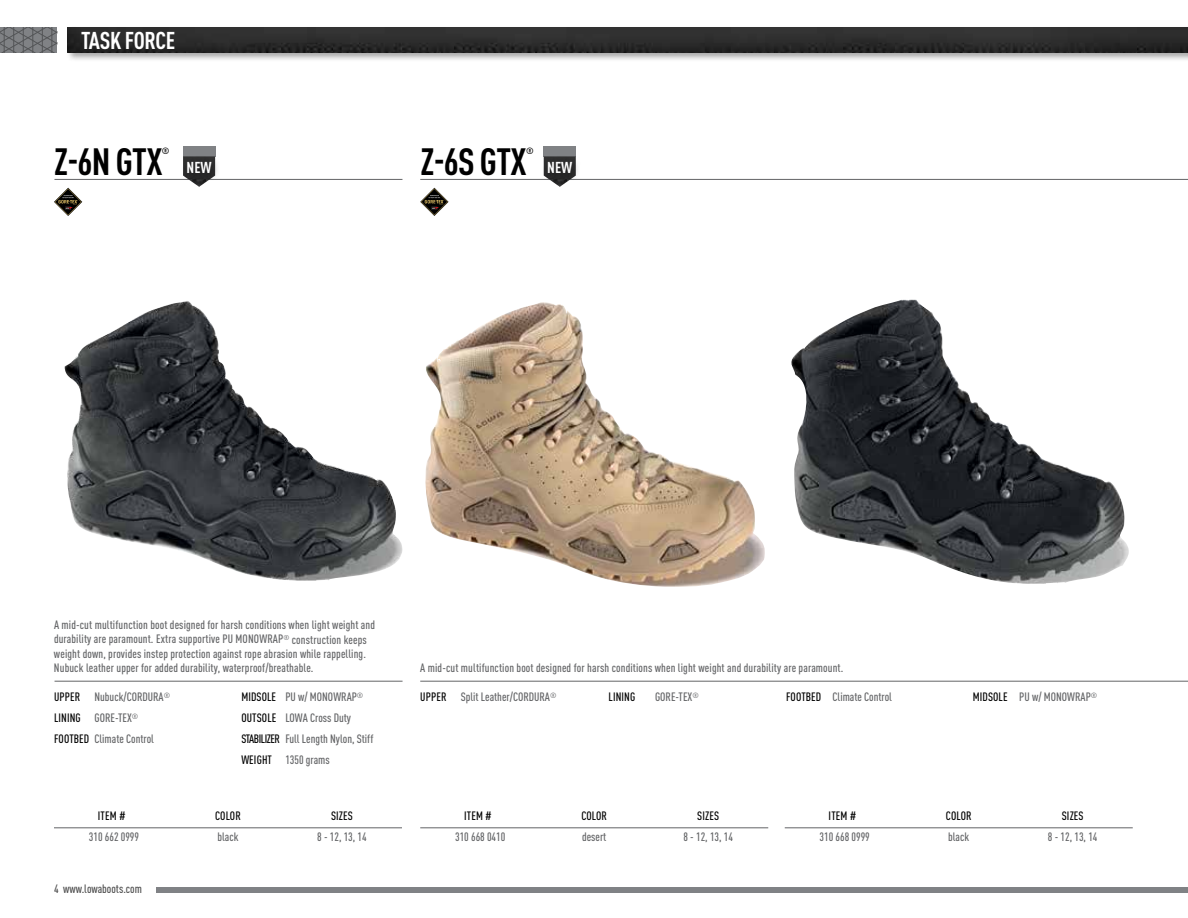
<style>
.page{position:relative;width:1188px;height:918px;background:#fff}
.page>*{position:absolute;margin:0;border:0;box-sizing:border-box;transform-origin:0 0}
.t1{font:700 condensed 37.5px "DIN Pro";color:#000}
.t2{font:700 condensed 24px "DIN Pro";letter-spacing:-.015em;color:#fff}
.t3{font:700 condensed 15.6px "DIN Pro";color:#fff}
.t4{font:500 condensed 12px/21px "DIN Pro";letter-spacing:.01em;color:#636466}
.t5{font:500 condensed 12px "DIN Pro";letter-spacing:.005em;color:#000}
.t6{font:700 condensed 9px "DIN Pro";color:#000}
.s1{color:#000}
</style>
<div class="page">
<svg style="left:0;top:27px;width:57px;height:25px"></svg>
<div style="left:66px;top:26px;width:1122px;height:36px;background:#000;opacity:.35"></div>
<img style="left:68px;top:27px;width:1120px;height:25px">
<div style="left:156px;top:887px;width:1032px;height:5px;background:#808285"></div>
<img style="left:425px;top:302px;width:340px;height:285px">
<img style="left:791px;top:300px;width:338px;height:284px">
<hr style="left:55px;top:681px;width:348px;height:1px;background:#636466">
<img style="left:64px;top:301px;width:339px;height:280px">
<hr style="left:54px;top:828px;width:348px;height:1px;background:#636466">
<hr style="left:54px;top:179px;width:348px;height:1px;background:#636466">
<svg style="left:54px;top:188px;width:28px;height:28px"></svg>
<hr style="left:420px;top:681px;width:768px;height:1px;background:#636466">
<hr style="left:420px;top:828px;width:348px;height:1px;background:#636466">
<hr style="left:785px;top:828px;width:348px;height:1px;background:#636466">
<hr style="left:420px;top:179px;width:768px;height:1px;background:#636466">
<svg style="left:420px;top:188px;width:29px;height:28px"></svg>
<div style="left:183px;top:147px;width:32px;height:10px;background:#808285"></div>
<img style="left:194px;top:183px;width:11px;height:4px">
<div style="left:181px;top:156px;width:40px;height:27px;background:#000;opacity:.5"></div>
<div style="left:544px;top:147px;width:32px;height:10px;background:#808285"></div>
<img style="left:554px;top:183px;width:11px;height:4px">
<div style="left:542px;top:156px;width:39px;height:27px;background:#000;opacity:.5"></div>
<h2 class="t2" style="left:81px;top:26px;width:96px">TASK FORCE</h2>
<h1 class="t1" style="left:54px;top:139px;width:110px">Z-6N gtx</h1>
<p class="t6" style="left:162px;top:146px;width:9px">®</p>
<h1 class="t1" style="left:420px;top:139px;width:108px">Z-6S gtx</h1>
<p class="t6" style="left:526px;top:146px;width:9px">®</p>
<h3 class="t3" style="left:187px;top:158px;width:27px">NEW</h3>
<h3 class="t3" style="left:547px;top:158px;width:27px">NEW</h3>
<p class="t4" style="left:54px;top:618px;width:323px;line-height:14.2px">A mid-cut multifunction boot designed for harsh conditions when light weight and durability are paramount. Extra supportive PU MONOWRAP <sup>®</sup> construction keeps weight down, provides instep protection against rope abrasion while rappelling.<br>Nubuck leather upper for added durability, waterproof/breathable.</p>
<p class="t4" style="left:54px;top:686px;width:118px"><span class="s1">upper</span> Nubuck/CORDURA<sup>®<br></sup><span class="s1">Lining</span> GORE-TEX<sup>® </sup><span class="s1">footbed</span> Climate Control</p>
<p class="t5" style="left:241px;top:689px;width:13px">midsole</p>
<p class="t4" style="left:285px;top:686px;width:80px">PU w/ MONOWRAP <sup>®</sup></p>
<p class="t4" style="left:241px;top:707px;width:134px;text-indent:44px">LOWA Cross Duty <span class="s1">stabilizer</span> Full Length Nylon, Stiff <span class="s1">weight</span> 1350 grams</p>
<p class="t5" style="left:241px;top:710px;width:17px">outsole</p>
<p class="t5" style="left:98px;top:809px;width:29px">Item #</p>
<p class="t5" style="left:215px;top:809px;width:27px">Color</p>
<p class="t5" style="left:331px;top:809px;width:18px">sizes</p>
<p class="t4" style="left:89px;top:826px;width:52px">310 662 0999</p>
<p class="t4" style="left:218px;top:826px;width:22px">black</p>
<p class="t4" style="left:317px;top:826px;width:51px">8 - 12, 13, 14</p>
<p class="t5" style="left:54px;top:881px;width:89px">4 www.lowaboots.com</p>
<p class="t4" style="left:420px;top:657px;width:425px">A mid-cut multifunction boot designed for harsh conditions when light weight and durability are paramount.</p>
<p class="t4" style="left:420px;top:686px;width:138px"><span class="s1">upper</span> Split Leather/CORDURA<sup>®</sup></p>
<p class="t5" style="left:609px;top:689px;width:28px">Lining</p>
<p class="t4" style="left:655px;top:686px;width:45px">GORE-TEX<sup>®</sup></p>
<p class="t5" style="left:786px;top:689px;width:31px">footbed</p>
<p class="t4" style="left:833px;top:686px;width:61px">Climate Control</p>
<p class="t5" style="left:973px;top:689px;width:13px">midsole</p>
<p class="t4" style="left:1019px;top:686px;width:80px">PU w/ MONOWRAP <sup>®</sup></p>
<p class="t5" style="left:464px;top:809px;width:29px">Item #</p>
<p class="t5" style="left:581px;top:809px;width:27px">Color</p>
<p class="t5" style="left:697px;top:809px;width:18px">sizes</p>
<p class="t4" style="left:455px;top:826px;width:52px">310 668 0410</p>
<p class="t4" style="left:582px;top:826px;width:26px">desert</p>
<p class="t4" style="left:684px;top:826px;width:51px">8 - 12, 13, 14</p>
<p class="t5" style="left:829px;top:809px;width:29px">Item #</p>
<p class="t5" style="left:946px;top:809px;width:27px">Color</p>
<p class="t5" style="left:1062px;top:809px;width:18px">sizes</p>
<p class="t4" style="left:820px;top:826px;width:52px">310 668 0999</p>
<p class="t4" style="left:948px;top:826px;width:22px">black</p>
<p class="t4" style="left:1048px;top:826px;width:51px">8 - 12, 13, 14</p>
</div>
